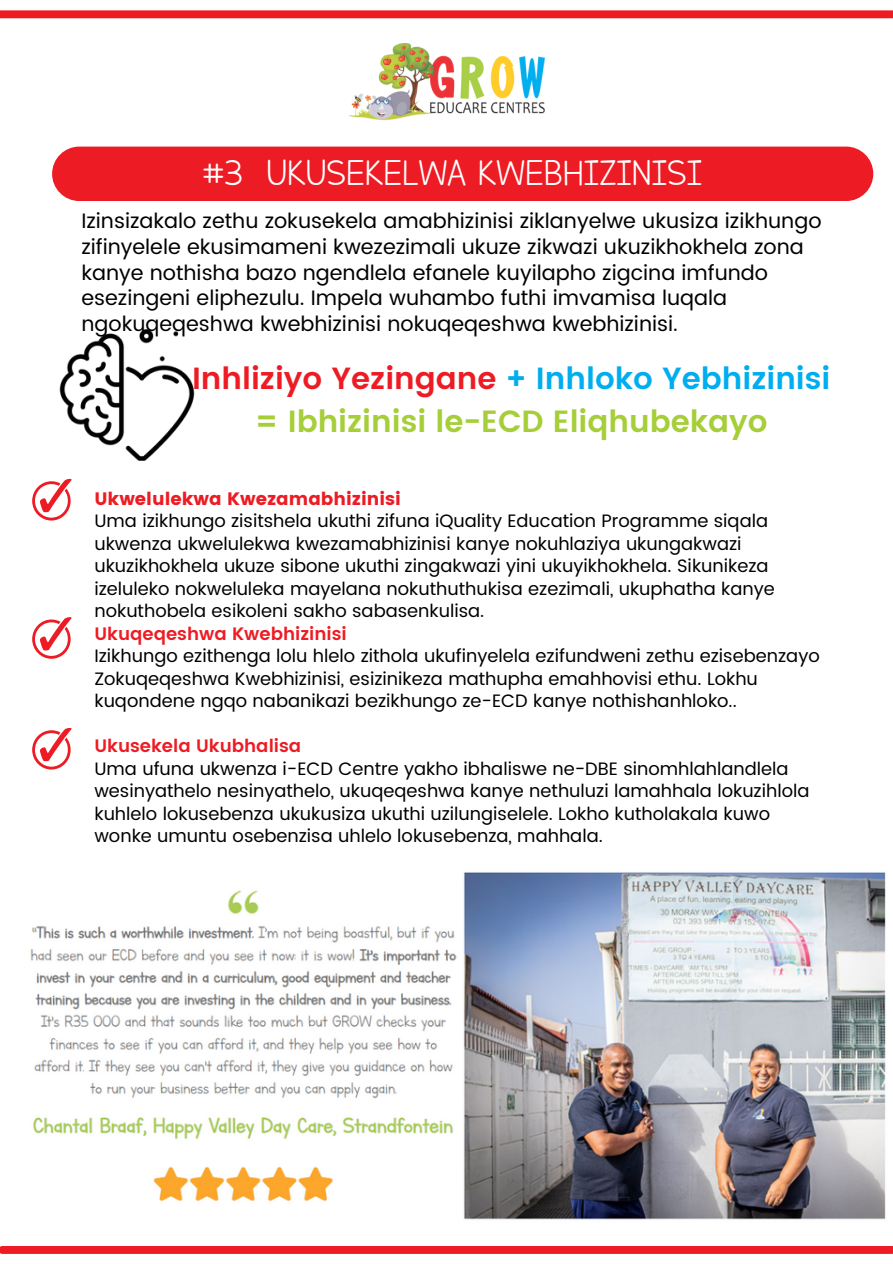
<style>
.page{position:relative;width:893px;height:1264px;background:#fff}
.page>*{position:absolute;margin:0;border:0;box-sizing:border-box;transform-origin:0 0}
.t1{font:42px "Lettersfor Learners";color:#fff}
.t2{font:600 30.6px "Poppins";color:#00aeef}
.t3{font:600 30.6px "Poppins";color:#a6ce39}
.t4{font:20.85px/25.7px "Poppins";color:#000}
.t5{font:18px/22.5px "Poppins";color:#000}
.t6{font:600 18px "Poppins";color:#ed1c24}
.t7{font:700 18px "Poppins";color:#ed1c24}
.s1{color:#ed1c24}
</style>
<div class="page">
<img style="left:349px;top:43px;width:195px;height:78px">
<svg style="left:0;top:10px;width:892px;height:8px;background:#ed262e"></svg>
<div style="left:0;top:1246px;width:892px;height:7px;background:#ed1c24"></div>
<img style="left:59px;top:329px;width:136px;height:132px">
<img style="left:30px;top:872px;width:856px;height:348px">
<svg style="left:32px;top:479px;width:40px;height:41px"></svg>
<svg style="left:32px;top:617px;width:40px;height:41px"></svg>
<svg style="left:32px;top:728px;width:40px;height:41px"></svg>
<div style="left:52px;top:147px;width:821px;height:54px;background:#ed1c24;border-radius:27px"></div>
<p class="t1" style="left:203px;top:154px;width:501px">#3 UKUSEKELWA KWEBHIZINISI</p>
<p class="t4" style="left:81px;top:208px;width:741px">Izinsizakalo zethu zokusekela amabhizinisi ziklanyelwe ukusiza izikhungo zifinyelele ekusimameni kwezezimali ukuze zikwazi ukuzikhokhela zona kanye nothisha bazo ngendlela efanele kuyilapho zigcina imfundo esezingeni eliphezulu. Impela wuhambo futhi imvamisa luqala ngokuqeqeshwa kwebhizinisi nokuqeqeshwa kwebhizinisi.</p>
<p class="t2" style="left:192px;top:357px;width:639px"><span class="s1">Inhliziyo Yezingane</span> + Inhloko Yebhizinisi</p>
<p class="t3" style="left:255px;top:400px;width:514px">= Ibhizinisi le-ECD Eliqhubekayo</p>
<p class="t7" style="left:94px;top:486px;width:308px">Ukwelulekwa Kwezamabhizinisi</p>
<p class="t5" style="left:94px;top:509px;width:681px">Uma izikhungo zisitshela ukuthi zifuna iQuality Education Programme siqala ukwenza ukwelulekwa kwezamabhizinisi kanye nokuhlaziya ukungakwazi ukuzikhokhela ukuze sibone ukuthi zingakwazi yini ukuyikhokhela. Sikunikeza izeluleko nokweluleka mayelana nokuthuthukisa ezezimali, ukuphatha kanye nokuthobela esikoleni sakho sabasenkulisa.</p>
<p class="t6" style="left:94px;top:620px;width:254px">Ukuqeqeshwa Kwebhizinisi</p>
<p class="t5" style="left:94px;top:644px;width:726px">Izikhungo ezithenga lolu hlelo zithola ukufinyelela ezifundweni zethu ezisebenzayo<br>Zokuqeqeshwa Kwebhizinisi, esizinikeza mathupha emahhovisi ethu. Lokhu kuqondene ngqo nabanikazi bezikhungo ze-ECD kanye nothishanhloko..</p>
<p class="t6" style="left:94px;top:733px;width:208px">Ukusekela Ukubhalisa</p>
<p class="t5" style="left:94px;top:757px;width:716px">Uma ufuna ukwenza i-ECD Centre yakho ibhaliswe ne-DBE sinomhlahlandlela wesinyathelo nesinyathelo, ukuqeqeshwa kanye nethuluzi lamahhala lokuzihlola kuhlelo lokusebenza ukukusiza ukuthi uzilungiselele. Lokho kutholakala kuwo wonke umuntu osebenzisa uhlelo lokusebenza, mahhala.</p>
</div>
